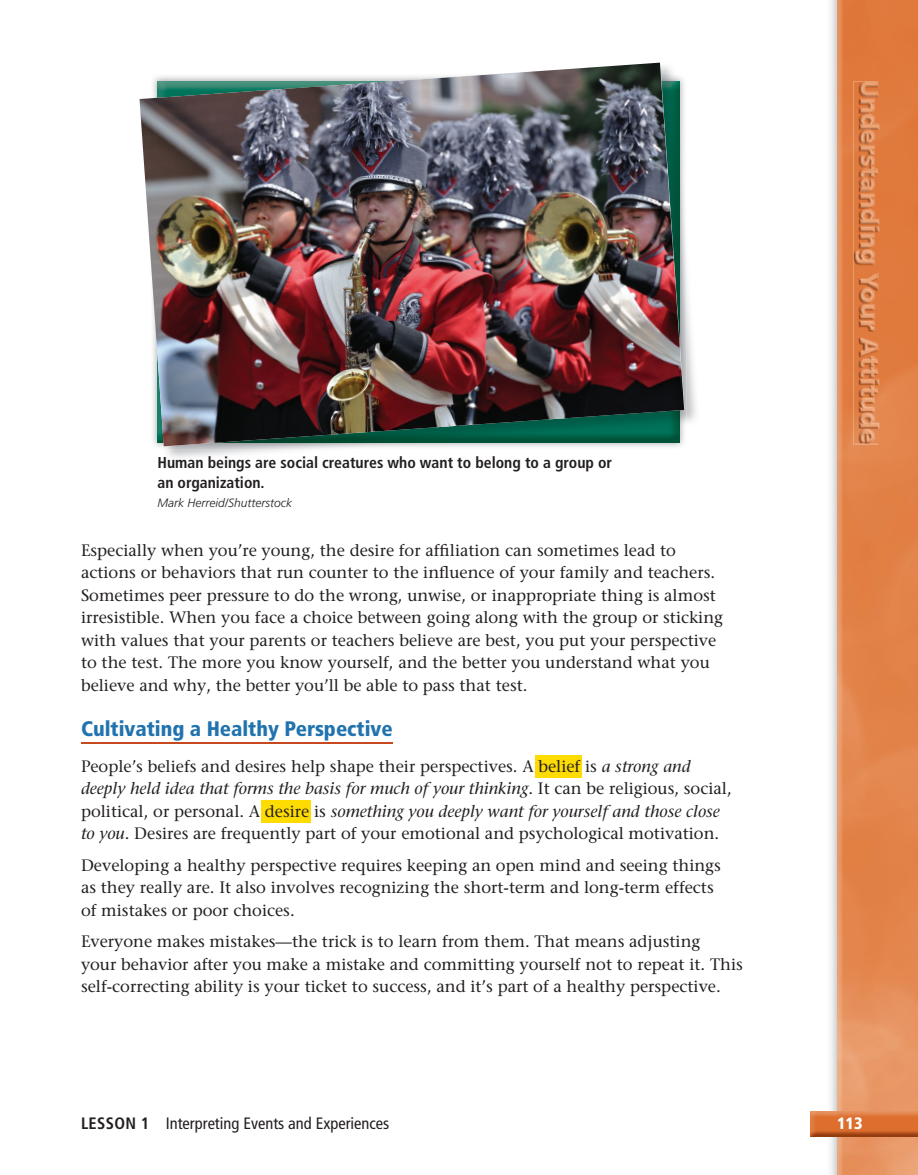
<style>
.page{position:relative;width:918px;height:1175px;background:#fff}
.page>*{position:absolute;margin:0;border:0;box-sizing:border-box;transform-origin:0 0}
.t1{font:900 condensed 21px "Frutiger";color:#2073ae}
.t2{font:16.5px/22.5px "Stone Serif";color:#231f20}
.t3{font:condensed 16.5px "Frutiger";color:#231f20}
.t4{font:900 condensed 16.5px "Frutiger";color:#fff}
.t5{font:700 condensed 15.75px/19.5px "Frutiger";color:#231f20}
.t6{font:italic 300 12px "Frutiger";color:#231f20}
.s1{font-style:italic}
.s2{font-weight:700}
</style>
<div class="page">
<img style="left:830px;top:0;width:88px;height:1174px">
<img style="left:854px;top:81px;width:26px;height:363px">
<img style="left:855px;top:82px;width:1px;height:360px">
<img style="left:856px;top:82px;width:22px;height:360px">
<svg style="left:810px;top:1136px;width:27px;height:1px"></svg>
<img style="left:837px;top:1136px;width:81px;height:1px">
<img style="left:810px;top:1111px;width:108px;height:25px">
<hr style="left:81px;top:742px;width:312px;height:2px;background:#c7491f">
<div style="left:535px;top:755px;width:47px;height:22px;background:#ffdc01"></div>
<div style="left:262px;top:800px;width:49px;height:22px;background:#ffdc01"></div>
<img style="left:139px;top:62px;width:557px;height:396px">
<img style="left:140px;top:63px;width:544px;height:383px">
<p class="t5" style="left:158px;top:453px;width:456px">Human beings are social creatures who want to belong to a group or an organization.</p>
<p class="t6" style="left:158px;top:496px;width:136px">Mark Herreid/Shutterstock</p>
<p class="t2" style="left:81px;top:538px;width:644px">Especially when you’re young, the desire for affiliation can sometimes lead to actions or behaviors that run counter to the influence of your family and teachers.<br>Sometimes peer pressure to do the wrong, unwise, or inappropriate thing is almost irresistible. When you face a choice between going along with the group or sticking with values that your parents or teachers believe are best, you put your perspective to the test. The more you know yourself, and the better you understand what you believe and why, the better you’ll be able to pass that test.</p>
<p class="t1" style="left:81px;top:715px;width:313px">Cultivating a Healthy Perspective</p>
<p class="t2" style="left:81px;top:754px;width:652px">People’s beliefs and desires help shape their perspectives. A belief is <span class="s1">a strong and deeply held idea that forms the basis for much of your thinking</span>. It can be religious, social, political, or personal. A desire is <span class="s1">something you deeply want for yourself and those close to you</span>. Desires are frequently part of your emotional and psychological motivation.</p>
<p class="t2" style="left:81px;top:853px;width:641px">Developing a healthy perspective requires keeping an open mind and seeing things as they really are. It also involves recognizing the short-term and long-term effects of mistakes or poor choices.</p>
<p class="t2" style="left:81px;top:930px;width:663px">Everyone makes mistakes—the trick is to learn from them. That means adjusting<br>your behavior after you make a mistake and committing yourself not to repeat it. This self-correcting ability is your ticket to success, and it’s part of a healthy perspective.</p>
<p class="t3" style="left:81px;top:1113px;width:310px"><span class="s2">LESSON 1</span> Interpreting Events and Experiences</p>
<p class="t4" style="left:837px;top:1113px;width:27px">113</p>
</div>
